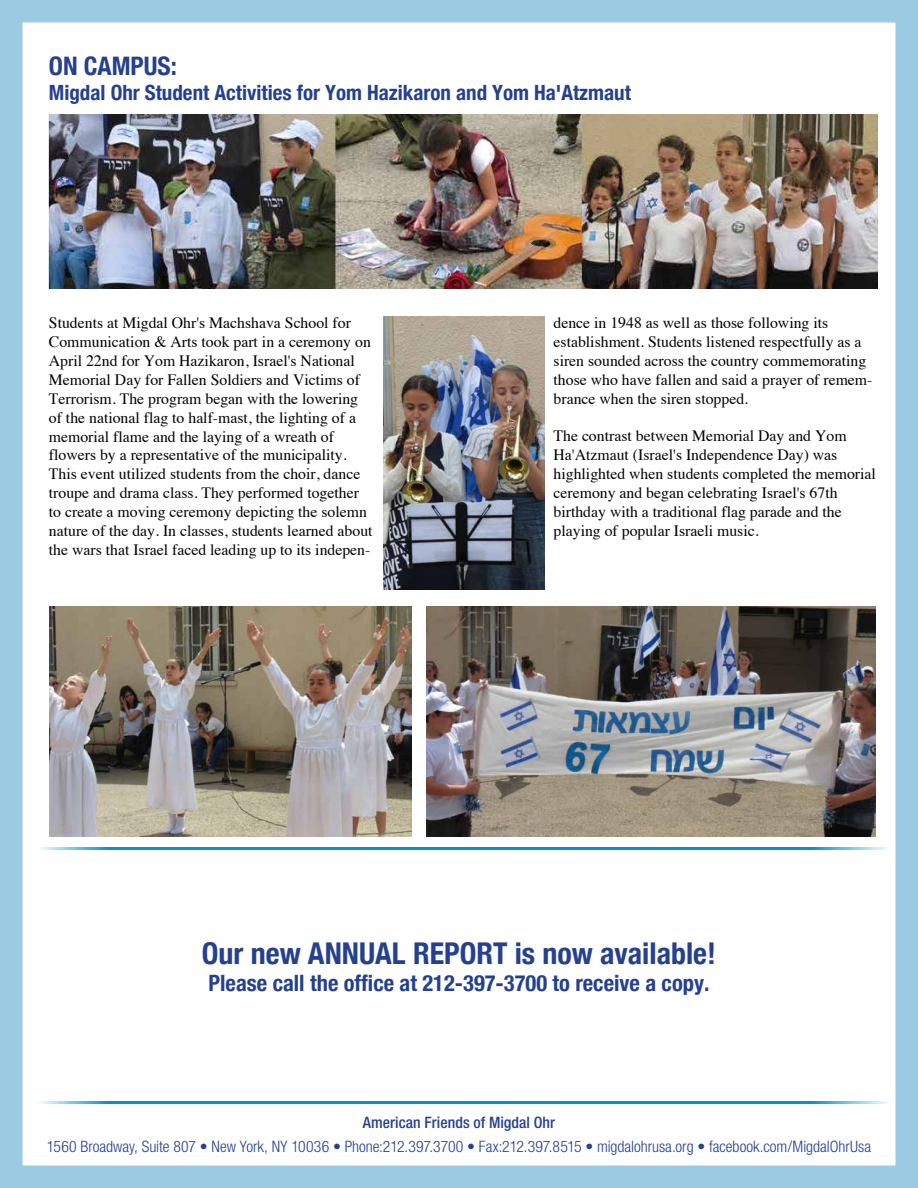
<style>
.page{position:relative;width:918px;height:1188px;background:#fff}
.page>*{position:absolute;margin:0;border:0;box-sizing:border-box;transform-origin:0 0}
.t1{font:700 condensed 30px "Helvetica Neue";color:#25408f}
.t2{font:700 condensed 25.5px "Helvetica Neue";color:#25408f}
.t3{font:700 condensed 22.5px "Helvetica Neue";color:#25408f}
.t4{font:700 condensed 21px "Helvetica Neue";color:#25408f}
.t5{font:15.75px/18.9px "Times";color:#000}
.t6{font:300 condensed 15.75px "Helvetica Neue LT Pro";color:#25408f}
.t7{font:500 condensed 15.75px "Helvetica Neue LT Pro";color:#25408f}
</style>
<div class="page">
<div style="left:0;top:0;width:918px;height:1188px;border:22px solid #9bcbe2"></div>
<svg style="left:40px;top:1102px;width:849px;height:1px"></svg>
<img style="left:49px;top:115px;width:829px;height:173px">
<img style="left:384px;top:317px;width:161px;height:273px">
<img style="left:49px;top:607px;width:363px;height:230px">
<img style="left:427px;top:607px;width:449px;height:230px">
<svg style="left:40px;top:848px;width:849px;height:2px;background:#179bd2"></svg>
<h2 class="t2" style="left:49px;top:45px;width:129px">ON CAMPUS:</h2>
<h3 class="t4" style="left:49px;top:76px;width:584px">Migdal Ohr Student Activities for Yom Hazikaron and Yom Ha'Atzmaut</h3>
<p class="t5" style="left:49px;top:312px;width:325px">Students at Migdal Ohr's Machshava School for Communication &amp; Arts took part in a ceremony on April 22nd for Yom Hazikaron, Israel's National Memorial Day for Fallen Soldiers and Victims of Terrorism. The program began with the lowering of the national flag to half-mast, the lighting of a memorial flame and the laying of a wreath of flowers by a representative of the municipality.<br>This event utilized students from the choir, dance troupe and drama class. They performed together to create a moving ceremony depicting the solemn nature of the day. In classes, students learned about the wars that Israel faced leading up to its indepen-</p>
<p class="t5" style="left:554px;top:312px;width:320px">dence in 1948 as well as those following its establishment. Students listened respectfully as a siren sounded across the country commemorating those who have fallen and said a prayer of remem&shy;brance when the siren stopped.</p>
<p class="t5" style="left:554px;top:425px;width:324px">The contrast between Memorial Day and Yom Ha'Atzmaut (Israel's Independence Day) was highlighted when students completed the memorial ceremony and began celebrating Israel's 67th birthday with a traditional flag parade and the playing of popular Israeli music.</p>
<h1 class="t1" style="left:202px;top:929px;width:516px">Our new ANNUAL REPORT is now available!</h1>
<h3 class="t3" style="left:209px;top:964px;width:502px">Please call the office at 212-397-3700 to receive a copy.</h3>
<p class="t7" style="left:363px;top:1113px;width:194px">American Friends of Migdal Ohr</p>
<p class="t6" style="left:47px;top:1137px;width:826px">1560 Broadway, Suite 807 • New York, NY 10036 • Phone:212.397.3700 • Fax:212.397.8515 • migdalohrusa.org • facebook.com/MigdalOhrUsa</p>
</div>
